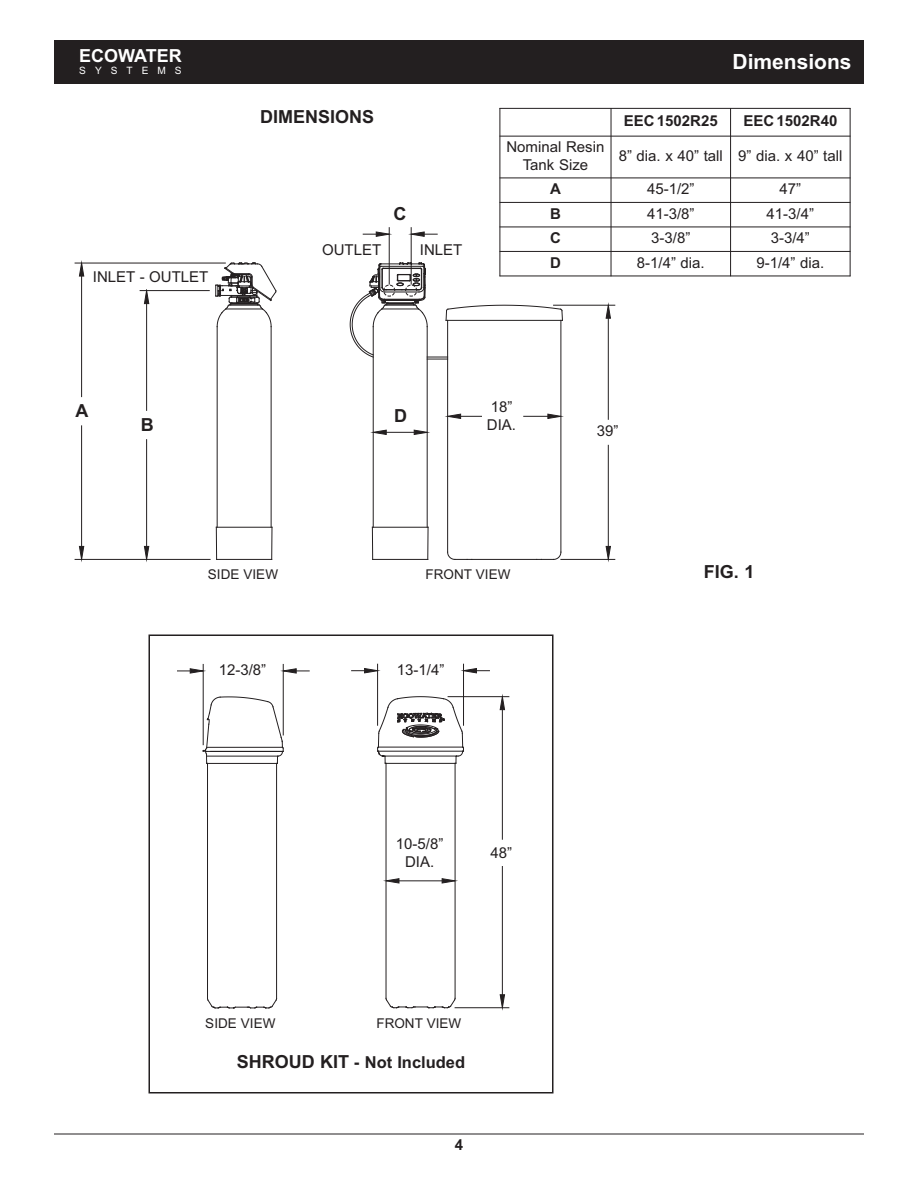
<style>
.page{position:relative;width:918px;height:1188px;background:#fff}
.page>*{position:absolute;margin:0;border:0;box-sizing:border-box;transform-origin:0 0}
.t1{font:700 21px "Arial";color:#fff}
.t2{font:700 20.4px "Arial";color:#231f20}
.t3{font:700 18px "Arial";color:#231f20}
.t4{font:700 18px "Arial";color:#fff}
.t5{font:700 16.5px "Arial";color:#231f20}
.t6{font:15.9px/17.9px "Arial";color:#231f20}
.t7{font:15px/18px "Arial";color:#231f20;text-align:center}
.t8{font:700 15px "Arial";color:#231f20}
.t9{font:13.65px "Arial";color:#231f20}
.t10{font:13.5px "Arial";color:#231f20}
.t11{font:10.2px "Arial";letter-spacing:.89em;color:#fff}
.s1{font-size:18px}
</style>
<div class="page">
<hr style="left:373px;top:559px;width:55px;height:1px;background:#231f20">
<hr style="left:472px;top:559px;width:65px;height:1px;background:#231f20">
<hr style="left:372px;top:527px;width:56px;height:1px;background:#231f20">
<hr style="left:372px;top:527px;width:1px;height:32px;background:#231f20">
<hr style="left:373px;top:327px;width:1px;height:200px;background:#231f20">
<hr style="left:427px;top:327px;width:1px;height:200px;background:#231f20">
<hr style="left:427px;top:527px;width:1px;height:32px;background:#231f20">
<hr style="left:447px;top:320px;width:1px;height:232px;background:#231f20">
<hr style="left:561px;top:320px;width:1px;height:232px;background:#231f20">
<hr style="left:217px;top:559px;width:55px;height:1px;background:#231f20">
<hr style="left:554px;top:305px;width:61px;height:1px;background:#231f20">
<hr style="left:561px;top:559px;width:54px;height:1px;background:#231f20">
<svg style="left:606px;top:305px;width:4px;height:13px"></svg>
<hr style="left:608px;top:318px;width:1px;height:101px;background:#231f20">
<svg style="left:606px;top:546px;width:4px;height:14px"></svg>
<hr style="left:608px;top:445px;width:1px;height:101px;background:#231f20">
<svg style="left:447px;top:414px;width:35px;height:5px"></svg>
<svg style="left:524px;top:414px;width:37px;height:4px"></svg>
<svg style="left:373px;top:430px;width:54px;height:5px"></svg>
<hr style="left:75px;top:559px;width:135px;height:1px;background:#231f20">
<svg style="left:79px;top:546px;width:5px;height:14px"></svg>
<svg style="left:144px;top:546px;width:5px;height:14px"></svg>
<svg style="left:79px;top:264px;width:5px;height:12px"></svg>
<svg style="left:144px;top:291px;width:5px;height:13px"></svg>
<hr style="left:140px;top:290px;width:69px;height:1px;background:#231f20">
<hr style="left:75px;top:263px;width:150px;height:1px;background:#231f20">
<svg style="left:363px;top:232px;width:26px;height:4px"></svg>
<svg style="left:412px;top:232px;width:25px;height:4px"></svg>
<hr style="left:411px;top:228px;width:1px;height:56px;background:#231f20">
<hr style="left:389px;top:228px;width:1px;height:56px;background:#231f20">
<hr style="left:216px;top:527px;width:56px;height:1px;background:#231f20">
<hr style="left:216px;top:527px;width:1px;height:32px;background:#231f20">
<hr style="left:217px;top:327px;width:1px;height:200px;background:#231f20">
<hr style="left:271px;top:327px;width:1px;height:200px;background:#231f20">
<hr style="left:271px;top:527px;width:1px;height:32px;background:#231f20">
<svg style="left:447px;top:551px;width:25px;height:9px"></svg>
<svg style="left:537px;top:551px;width:25px;height:9px"></svg>
<svg style="left:350px;top:263px;width:213px;height:97px"></svg>
<svg style="left:215px;top:262px;width:62px;height:65px"></svg>
<hr style="left:146px;top:304px;width:1px;height:106px;background:#231f20">
<hr style="left:81px;top:276px;width:1px;height:121px;background:#231f20">
<hr style="left:81px;top:426px;width:1px;height:120px;background:#231f20">
<hr style="left:146px;top:440px;width:1px;height:106px;background:#231f20">
<hr style="left:54px;top:1134px;width:810px;height:1px;background:#231f20">
<div style="left:54px;top:40px;width:810px;height:44px;background:#231f20"></div>
<div style="left:500px;top:251px;width:111px;height:25px;background:#fff"></div>
<hr style="left:500px;top:108px;width:1px;height:168px;background:#231f20">
<hr style="left:611px;top:108px;width:1px;height:168px;background:#231f20">
<hr style="left:730px;top:108px;width:1px;height:168px;background:#231f20">
<hr style="left:850px;top:108px;width:1px;height:168px;background:#231f20">
<hr style="left:500px;top:108px;width:350px;height:1px;background:#231f20">
<hr style="left:500px;top:136px;width:350px;height:1px;background:#231f20">
<hr style="left:500px;top:178px;width:350px;height:1px;background:#231f20">
<hr style="left:500px;top:202px;width:350px;height:1px;background:#231f20">
<hr style="left:500px;top:227px;width:350px;height:1px;background:#231f20">
<hr style="left:500px;top:251px;width:350px;height:1px;background:#231f20">
<hr style="left:500px;top:276px;width:350px;height:1px;background:#231f20">
<hr style="left:399px;top:881px;width:43px;height:1px;background:#231f20">
<svg style="left:387px;top:879px;width:12px;height:4px"></svg>
<svg style="left:442px;top:879px;width:13px;height:4px"></svg>
<hr style="left:455px;top:1007px;width:54px;height:1px;background:#231f20">
<svg style="left:500px;top:697px;width:5px;height:13px"></svg>
<hr style="left:502px;top:710px;width:1px;height:129px;background:#231f20">
<svg style="left:500px;top:995px;width:5px;height:13px"></svg>
<hr style="left:502px;top:865px;width:1px;height:130px;background:#231f20">
<hr style="left:448px;top:696px;width:61px;height:1px;background:#231f20">
<hr style="left:463px;top:664px;width:1px;height:61px;background:#231f20">
<hr style="left:377px;top:664px;width:1px;height:61px;background:#231f20">
<svg style="left:464px;top:668px;width:25px;height:5px"></svg>
<svg style="left:352px;top:668px;width:26px;height:5px"></svg>
<hr style="left:283px;top:664px;width:1px;height:71px;background:#231f20">
<hr style="left:203px;top:664px;width:1px;height:81px;background:#231f20">
<svg style="left:283px;top:669px;width:26px;height:4px"></svg>
<svg style="left:177px;top:669px;width:26px;height:4px"></svg>
<hr style="left:386px;top:763px;width:1px;height:235px;background:#231f20">
<hr style="left:455px;top:763px;width:1px;height:235px;background:#231f20">
<svg style="left:385px;top:998px;width:71px;height:10px"></svg>
<hr style="left:276px;top:763px;width:1px;height:235px;background:#231f20">
<hr style="left:207px;top:763px;width:1px;height:235px;background:#231f20">
<svg style="left:207px;top:998px;width:70px;height:11px"></svg>
<svg style="left:203px;top:696px;width:81px;height:68px"></svg>
<hr style="left:208px;top:763px;width:69px;height:1px;background:#231f20">
<hr style="left:206px;top:751px;width:76px;height:1px;background:#231f20">
<hr style="left:207px;top:747px;width:75px;height:1px;background:#231f20">
<svg style="left:377px;top:696px;width:87px;height:68px"></svg>
<div style="left:148px;top:634px;width:406px;height:460px;border:2px solid #231f20"></div>
<p class="t4" style="left:79px;top:45px;width:104px">ECOWATER</p>
<p class="t11" style="left:79px;top:64px;width:104px">SYSTEMS</p>
<p class="t7" style="left:93px;top:268px;width:117px">INLET - OUTLET</p>
<p class="t9" style="left:101px;top:270px;width:106px">INLET - OUTLET</p>
<h2 class="t2" style="left:74px;top:398px;width:16px">A</h2>
<p class="t3" style="left:76px;top:400px;width:14px">A</p>
<h2 class="t2" style="left:139px;top:412px;width:16px">B</h2>
<p class="t3" style="left:141px;top:414px;width:14px">B</p>
<p class="t3" style="left:260px;top:106px;width:116px">DIMENSIONS</p>
<h2 class="t2" style="left:393px;top:200px;width:16px">C</h2>
<p class="t3" style="left:393px;top:203px;width:14px">C</p>
<p class="t7" style="left:322px;top:241px;width:61px">OUTLET</p>
<p class="t7" style="left:420px;top:241px;width:44px">INLET</p>
<p class="t9" style="left:331px;top:244px;width:55px">OUTLET</p>
<p class="t9" style="left:418px;top:244px;width:40px">INLET</p>
<h1 class="t1" style="left:733px;top:49px;width:121px">Dimensions</h1>
<p class="t8" style="left:624px;top:112px;width:96px">EEC 1502R25</p>
<p class="t8" style="left:743px;top:112px;width:96px">EEC 1502R40</p>
<p class="t7" style="left:506px;top:138px;width:99px">Nominal Resin<br>Tank Size</p>
<p class="t7" style="left:619px;top:147px;width:225px">8” dia. x 40” tall 9” dia. x 40” tall</p>
<p class="t8" style="left:550px;top:180px;width:12px">A</p>
<p class="t7" style="left:647px;top:180px;width:49px">45-1/2”</p>
<p class="t7" style="left:780px;top:180px;width:23px">47”</p>
<p class="t8" style="left:550px;top:205px;width:12px">B</p>
<p class="t7" style="left:647px;top:204px;width:49px">41-3/8”</p>
<p class="t7" style="left:767px;top:204px;width:49px">41-3/4”</p>
<p class="t8" style="left:550px;top:229px;width:12px">C</p>
<p class="t7" style="left:651px;top:229px;width:41px">3-3/8”</p>
<p class="t7" style="left:771px;top:229px;width:41px">3-3/4”</p>
<p class="t8" style="left:550px;top:254px;width:12px">D</p>
<p class="t7" style="left:637px;top:253px;width:69px">8-1/4” dia.</p>
<p class="t7" style="left:756px;top:253px;width:69px">9-1/4” dia.</p>
<p class="t3" style="left:394px;top:406px;width:14px">D</p>
<h2 class="t2" style="left:393px;top:404px;width:16px">D</h2>
<p class="t7" style="left:487px;top:398px;width:31px;text-align:left">18”<br>DIA.</p>
<p class="t6" style="left:489px;top:401px;width:32px">18"<br>DIA.</p>
<p class="t7" style="left:597px;top:421px;width:23px">39”</p>
<p class="t6" style="left:597px;top:424px;width:25px">39"</p>
<p class="t9" style="left:209px;top:565px;width:72px">SIDE VIEW</p>
<p class="t9" style="left:429px;top:565px;width:87px">FRONT VIEW</p>
<p class="t10" style="left:208px;top:567px;width:72px">SIDE VIEW</p>
<p class="t10" style="left:426px;top:567px;width:86px">FRONT VIEW</p>
<p class="t7" style="left:219px;top:661px;width:49px">12-3/8”</p>
<p class="t7" style="left:397px;top:661px;width:49px">13-1/4”</p>
<p class="t6" style="left:218px;top:662px;width:52px">12-3/8"</p>
<p class="t6" style="left:395px;top:662px;width:52px">13-1/4"</p>
<p class="t7" style="left:396px;top:835px;width:49px">10-5/8”<br>DIA.</p>
<p class="t6" style="left:395px;top:840px;width:52px;text-align:center">10-5/8"<br>DIA.</p>
<p class="t6" style="left:491px;top:844px;width:25px">48"</p>
<p class="t7" style="left:490px;top:844px;width:23px">48”</p>
<p class="t10" style="left:207px;top:1014px;width:33px">SIDE</p>
<p class="t10" style="left:264px;top:1014px;width:14px">W</p>
<p class="t5" style="left:237px;top:1052px;width:230px"><span class="s1">SHROUD KIT</span> - Not Included</p>
<p class="t10" style="left:205px;top:1015px;width:72px">SIDE VIEW</p>
<p class="t10" style="left:376px;top:1015px;width:86px">FRONT VIEW</p>
<p class="t8" style="left:455px;top:1136px;width:10px">4</p>
<p class="t3" style="left:704px;top:562px;width:52px">FIG. 1</p>
</div>
